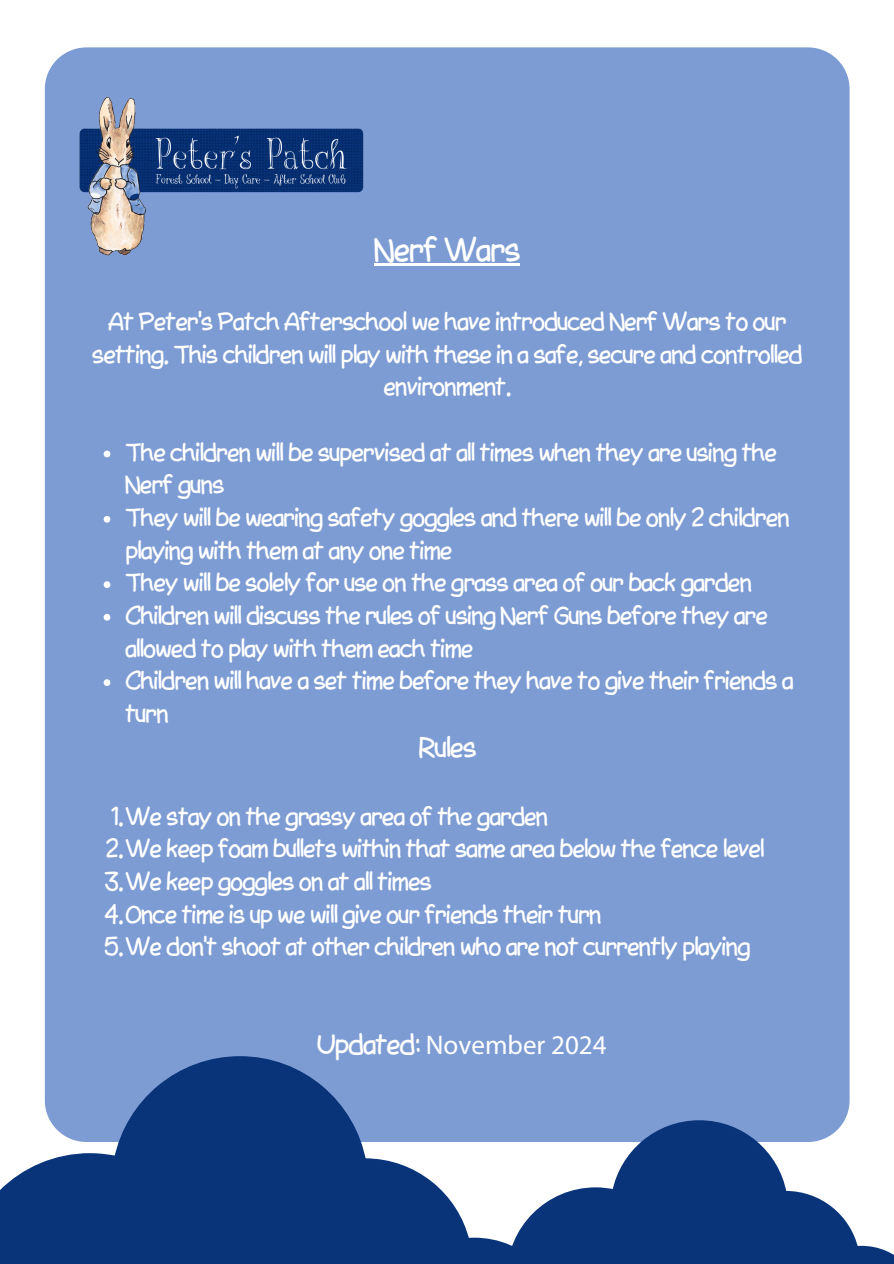
<style>
.page{position:relative;width:894px;height:1264px;background:#fff}
.page>*{position:absolute;margin:0;border:0;box-sizing:border-box;transform-origin:0 0}
.t1{font:31.5px "QD Better Comic Sans Alternates";color:#fff}
.t2{font:27px "Myriad Pro";color:#fff}
.t3{font:27px "QD Better Comic Sans Alternates";color:#fff}
.t4{font:24px/32.7px "QD Better Comic Sans Alternates";color:#fff}
.s1{font-family:"QD Better Comic Sans Alternates"}
</style>
<div class="page">
<div style="left:45px;top:47px;width:804px;height:1094px;background:#7d9cd3;border-radius:42px"></div>
<img style="left:79px;top:96px;width:285px;height:160px">
<svg style="left:0;top:1056px;width:506px;height:207px;fill:#09347a"></svg>
<svg style="left:506px;top:1120px;width:387px;height:143px;fill:#09347a"></svg>
<svg style="left:104px;top:450px;width:6px;height:7px"></svg>
<svg style="left:104px;top:516px;width:6px;height:6px"></svg>
<svg style="left:104px;top:581px;width:6px;height:7px"></svg>
<svg style="left:104px;top:614px;width:6px;height:6px"></svg>
<svg style="left:104px;top:679px;width:6px;height:7px"></svg>
<hr style="left:374px;top:263px;width:145px;height:3px;background:#fff">
<p class="t1" style="left:374px;top:234px;width:147px">Nerf Wars</p>
<p class="t4" style="left:92px;top:306px;width:711px;text-align:center">At Peter’s Patch Afterschool we have introduced Nerf Wars to our setting. This children will play with these in a safe, secure and controlled environment.</p>
<p class="t4" style="left:125px;top:437px;width:669px">The children will be supervised at all times when they are using the Nerf guns<br>They will be wearing safety goggles and there will be only 2 children playing with them at any one time<br>They will be solely for use on the grass area of our back garden Children will discuss the rules of using Nerf Guns before they are allowed to play with them each time<br>Children will have a set time before they have to give their friends a turn</p>
<p class="t3" style="left:418px;top:733px;width:59px">Rules</p>
<p class="t4" style="left:105px;top:801px;width:660px">1.We stay on the grassy area of the garden<br>2.We keep foam bullets within that same area below the fence level 3.We keep goggles on at all times<br>4.Once time is up we will give our friends their turn<br>5.We don’t shoot at other children who are not currently playing</p>
<p class="t2" style="left:317px;top:1028px;width:291px"><span class="s1">Updated:</span> November 2024</p>
</div>
